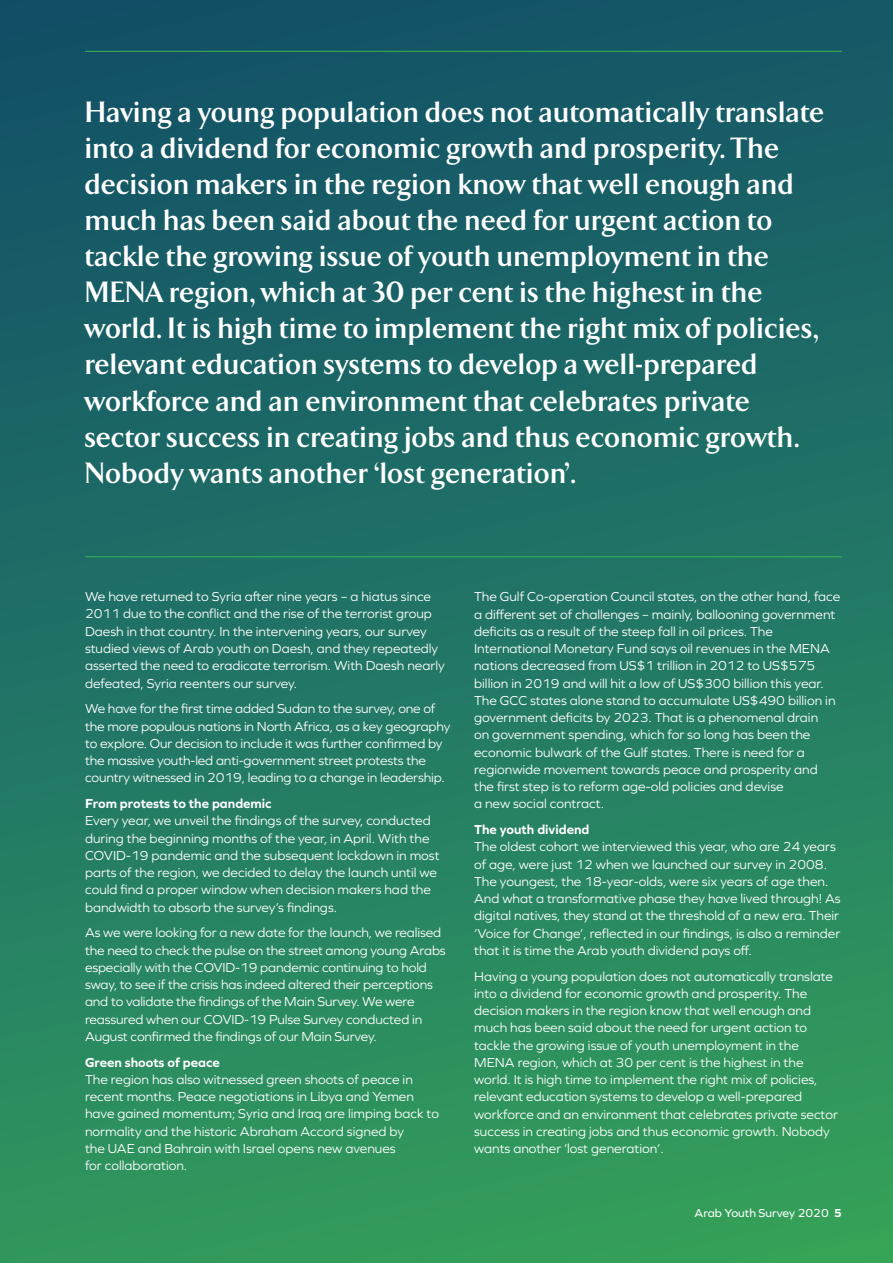
<style>
.page{position:relative;width:893px;height:1263px;background:#fff}
.page>*{position:absolute;margin:0;border:0;box-sizing:border-box;transform-origin:0 0}
.t1{font:700 30px/36px "TF Arrow";letter-spacing:.025em;color:#fff}
.t2{font:13.5px/17.2px "Graphie";color:#fff}
.t3{font:700 13.5px "Graphie";color:#fff}
.t4{font:12px "Graphie";color:#fff}
.s1{font-weight:700}
</style>
<div class="page">
<div style="left:0;top:0;width:893px;height:1263px;background:linear-gradient(to bottom,#125169,#329c5e)"></div>
<hr style="left:85px;top:51px;width:757px;height:1px;background:#3cb551">
<hr style="left:85px;top:556px;width:757px;height:1px;background:#3cb551">
<p class="t1" style="left:85px;top:95px;width:741px">Having a young population does not automatically translate into a dividend for economic growth and prosperity. The decision makers in the region know that well enough and much has been said about the need for urgent action to tackle the growing issue of youth unemployment in the MENA region, which at 30 per cent is the highest in the world. It is high time to implement the right mix of policies, relevant education systems to develop a well-prepared workforce and an environment that celebrates private sector success in creating jobs and thus economic growth.<br>Nobody wants another ‘lost generation’.</p>
<p class="t2" style="left:85px;top:588px;width:361px">We have returned to Syria after nine years – a hiatus since 2011 due to the conflict and the rise of the terrorist group Daesh in that country. In the intervening years, our survey studied views of Arab youth on Daesh, and they repeatedly asserted the need to eradicate terrorism. With Daesh nearly defeated, Syria reenters our survey.</p>
<p class="t2" style="left:85px;top:700px;width:367px">We have for the first time added Sudan to the survey, one of the more populous nations in North Africa, as a key geography to explore. Our decision to include it was further confirmed by the massive youth-led anti-government street protests the country witnessed in 2019, leading to a change in leadership.</p>
<p class="t3" style="left:85px;top:795px;width:188px">From protests to the pandemic</p>
<p class="t2" style="left:85px;top:812px;width:356px">Every year, we unveil the findings of the survey, conducted during the beginning months of the year, in April. With the COVID-19 pandemic and the subsequent lockdown in most parts of the region, we decided to delay the launch until we could find a proper window when decision makers had the bandwidth to absorb the survey’s findings.</p>
<p class="t2" style="left:85px;top:924px;width:362px">As we were looking for a new date for the launch, we realised the need to check the pulse on the street among young Arabs especially with the COVID-19 pandemic continuing to hold sway, to see if the crisis has indeed altered their perceptions and to validate the findings of the Main Survey. We were reassured when our COVID-19 Pulse Survey conducted in August confirmed the findings of our Main Survey.</p>
<p class="t3" style="left:85px;top:1054px;width:136px">Green shoots of peace</p>
<p class="t2" style="left:85px;top:1070px;width:356px">The region has also witnessed green shoots of peace in recent months. Peace negotiations in Libya and Yemen have gained momentum; Syria and Iraq are limping back to normality and the historic Abraham Accord signed by<br>the UAE and Bahrain with Israel opens new avenues<br>for collaboration.</p>
<p class="t2" style="left:474px;top:588px;width:368px">The Gulf Co-operation Council states, on the other hand, face a different set of challenges – mainly, ballooning government deficits as a result of the steep fall in oil prices. The International Monetary Fund says oil revenues in the MENA nations decreased from US$1 trillion in 2012 to US$575 billion in 2019 and will hit a low of US$300 billion this year.<br>The GCC states alone stand to accumulate US$490 billion in government deficits by 2023. That is a phenomenal drain<br>on government spending, which for so long has been the economic bulwark of the Gulf states. There is need for a regionwide movement towards peace and prosperity and the first step is to reform age-old policies and devise<br>a new social contract.</p>
<p class="t3" style="left:474px;top:822px;width:117px">The youth dividend</p>
<p class="t2" style="left:474px;top:838px;width:368px">The oldest cohort we interviewed this year, who are 24 years of age, were just 12 when we launched our survey in 2008.<br>The youngest, the 18-year-olds, were six years of age then.<br>And what a transformative phase they have lived through! As digital natives, they stand at the threshold of a new era. Their ‘Voice for Change’, reflected in our findings, is also a reminder that it is time the Arab youth dividend pays off.</p>
<p class="t2" style="left:474px;top:967px;width:365px">Having a young population does not automatically translate into a dividend for economic growth and prosperity. The decision makers in the region know that well enough and much has been said about the need for urgent action to tackle the growing issue of youth unemployment in the MENA region, which at 30 per cent is the highest in the world. It is high time to implement the right mix of policies, relevant education systems to develop a well-prepared workforce and an environment that celebrates private sector success in creating jobs and thus economic growth. Nobody wants another ‘lost generation’.</p>
<p class="t4" style="left:695px;top:1206px;width:149px">Arab Youth Survey 2020 <span class="s1">5</span></p>
</div>
